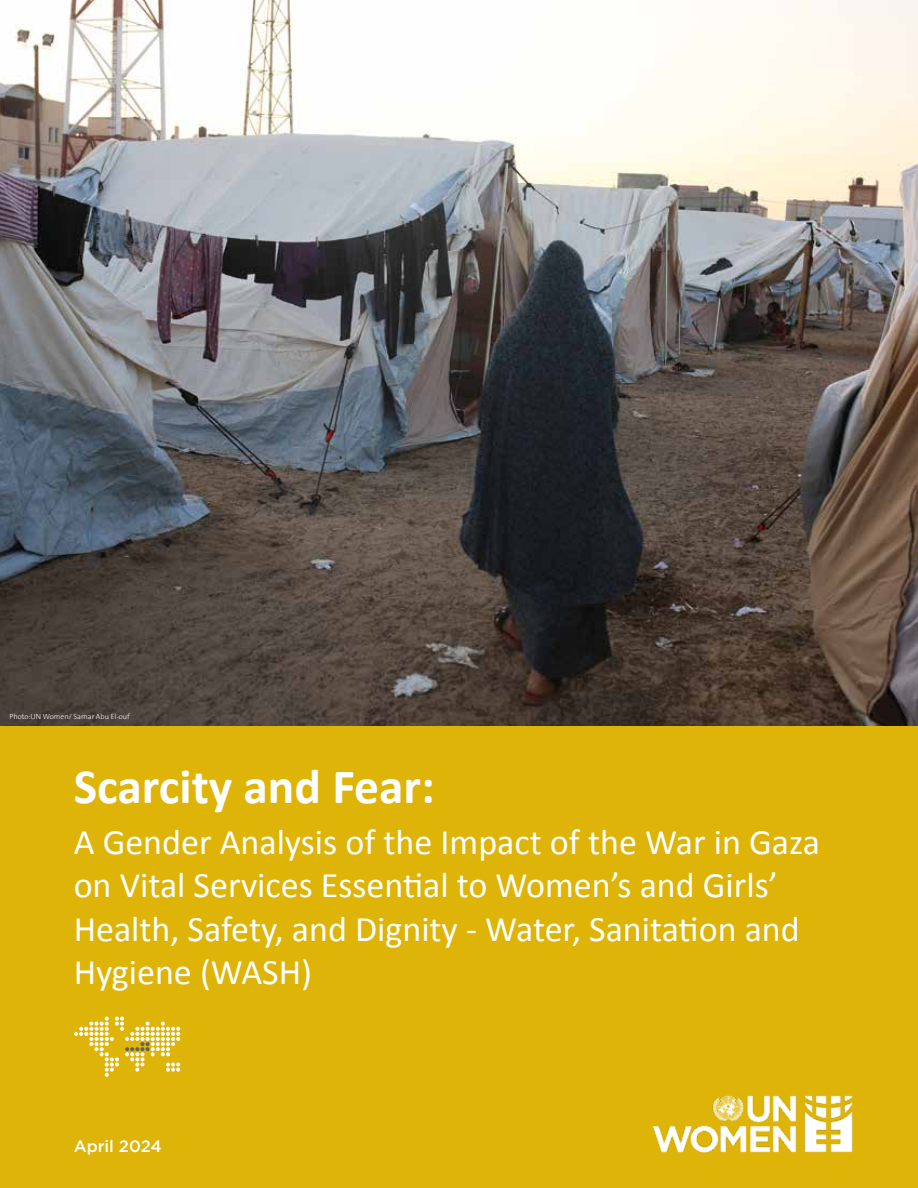
<style>
.page{position:relative;width:918px;height:1188px;background:#fff}
.page>*{position:absolute;margin:0;border:0;box-sizing:border-box;transform-origin:0 0}
.t1{font:700 49.5px "Calibri";color:#fff}
.t2{font:36px/43.2px "Calibri";color:#fff}
.t3{font:500 16.5px "Gotham";color:#fff}
.t4{font:300 7.5px "The Sans";color:#fffcfc}
</style>
<div class="page">
<img style="left:0;top:0;width:918px;height:726px">
<div style="left:0;top:726px;width:918px;height:462px;background:#deb408"></div>
<svg style="left:74px;top:1017px;width:106px;height:60px"></svg>
<img style="left:652px;top:1095px;width:201px;height:57px">
<p class="t4" style="left:10px;top:710px;width:122px">Photo:UN Women/ Samar Abu El-ouf</p>
<h1 class="t1" style="left:74px;top:752px;width:363px">Scarcity and Fear:</h1>
<p class="t2" style="left:74px;top:819px;width:748px">A Gender Analysis of the Impact of the War in Gaza on Vital Services Essential to Women’s and Girls’ Health, Safety, and Dignity - Water, Sanitation and Hygiene (WASH)</p>
<p class="t3" style="left:74px;top:1136px;width:90px">April 2024</p>
</div>
